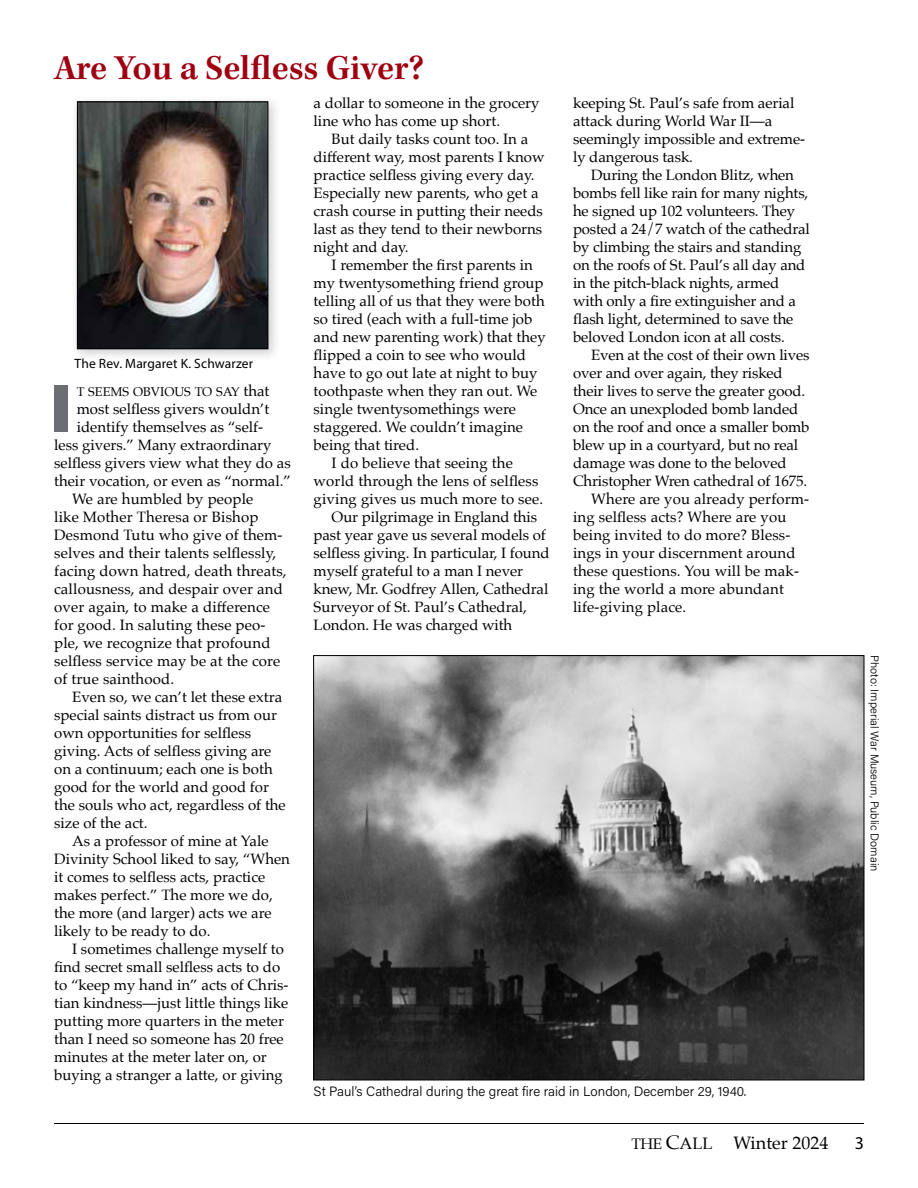
<style>
.page{position:relative;width:918px;height:1188px;background:#fff}
.page>*{position:absolute;margin:0;border:0;box-sizing:border-box;transform-origin:0 0}
.t1{font:700 68.25px "Gill Sans";color:#6d6e71}
.t2{font:600 36px "Kepler Std";letter-spacing:-.005em;color:#9f0011}
.t3{font:18px "Palatino";color:#000}
.t4{font:18px "Myriad Pro";color:#000}
.t5{font:15px/18px "Palatino";color:#000}
.t6{font:13.5px "Acumin Variable Concept";color:#000}
.t7{font:13.5px "Myriad Pro";letter-spacing:.01em;color:#000}
.t8{font:12.75px "Palatino Roman SC850";color:#000}
.t9{font:11.25px "Acumin Variable Concept";color:#000}
.s1{font-family:"Palatino";font-size:15px}
.s2{font-family:"Palatino Roman SC850";font-size:15.3px}
.s3{font-family:"Palatino Roman SC850";font-size:19.5px}
.s4{font-family:"Palatino Roman SC850";font-size:16.65px}
</style>
<div class="page">
<hr style="left:54px;top:1123px;width:810px;height:1px;background:#000">
<div style="left:70px;top:95px;width:212px;height:267px;background:#000;opacity:.2"></div>
<img style="left:79px;top:104px;width:187px;height:243px">
<div style="left:77px;top:102px;width:191px;height:247px;border:1px solid #000"></div>
<img style="left:315px;top:657px;width:547px;height:421px">
<h2 class="t2" style="left:54px;top:48px;width:372px">Are You a Selfless Giver?</h2>
<p class="t7" style="left:75px;top:355px;width:180px">The Rev. Margaret K. Schwarzer</p>
<h1 class="t1" style="left:48px;top:355px;width:27px">I</h1>
<p class="t8" style="left:77px;top:381px;width:194px">T SEEMS OBVIOUS TO SAY <span class="s1">that</span></p>
<p class="t5" style="left:77px;top:400px;width:194px">most selfless givers wouldn’t</p>
<p class="t5" style="left:77px;top:418px;width:188px">identify themselves as “self-</p>
<p class="t5" style="left:54px;top:436px;width:219px">less givers.” Many extraordinary</p>
<p class="t5" style="left:54px;top:454px;width:238px">selfless givers view what they do as</p>
<p class="t5" style="left:54px;top:472px;width:238px">their vocation, or even as “normal.”</p>
<p class="t5" style="left:72px;top:490px;width:183px">We are humbled by people</p>
<p class="t5" style="left:54px;top:508px;width:206px">like Mother Theresa or Bishop</p>
<p class="t5" style="left:54px;top:526px;width:230px">Desmond Tutu who give of them-</p>
<p class="t5" style="left:54px;top:544px;width:224px">selves and their talents selflessly,</p>
<p class="t5" style="left:54px;top:562px;width:234px">facing down hatred, death threats,</p>
<p class="t5" style="left:54px;top:580px;width:230px">callousness, and despair over and</p>
<p class="t5" style="left:54px;top:598px;width:217px">over again, to make a difference</p>
<p class="t5" style="left:54px;top:616px;width:213px">for good. In saluting these peo-</p>
<p class="t5" style="left:54px;top:634px;width:218px">ple, we recognize that profound</p>
<p class="t5" style="left:54px;top:652px;width:227px">selfless service may be at the core</p>
<p class="t5" style="left:54px;top:670px;width:122px">of true sainthood.</p>
<p class="t5" style="left:72px;top:688px;width:212px">Even so, we can’t let these extra</p>
<p class="t5" style="left:54px;top:706px;width:224px">special saints distract us from our</p>
<p class="t5" style="left:54px;top:724px;width:198px">own opportunities for selfless</p>
<p class="t5" style="left:54px;top:742px;width:219px">giving. Acts of selfless giving are</p>
<p class="t5" style="left:54px;top:760px;width:220px">on a continuum; each one is both</p>
<p class="t5" style="left:54px;top:778px;width:216px">good for the world and good for</p>
<p class="t5" style="left:54px;top:796px;width:233px">the souls who act, regardless of the</p>
<p class="t5" style="left:54px;top:814px;width:95px">size of the act.</p>
<p class="t5" style="left:72px;top:832px;width:198px">As a professor of mine at Yale</p>
<p class="t5" style="left:54px;top:850px;width:237px">Divinity School liked to say, “When</p>
<p class="t5" style="left:54px;top:868px;width:213px">it comes to selfless acts, practice</p>
<p class="t5" style="left:54px;top:886px;width:220px">makes perfect.” The more we do,</p>
<p class="t5" style="left:54px;top:904px;width:219px">the more (and larger) acts we are</p>
<p class="t5" style="left:54px;top:922px;width:158px">likely to be ready to do.</p>
<p class="t5" style="left:72px;top:940px;width:213px">I sometimes challenge myself to</p>
<p class="t5" style="left:54px;top:958px;width:228px">find secret small selfless acts to do</p>
<p class="t5" style="left:54px;top:976px;width:236px">to “keep my hand in” acts of Chris-</p>
<p class="t5" style="left:54px;top:994px;width:236px">tian kindness—just little things like</p>
<p class="t5" style="left:54px;top:1012px;width:231px">putting more quarters in the meter</p>
<p class="t5" style="left:54px;top:1030px;width:231px">than I need so someone has 20 free</p>
<p class="t5" style="left:54px;top:1048px;width:214px">minutes at the meter later on, or</p>
<p class="t5" style="left:54px;top:1066px;width:230px">buying a stranger a latte, or giving</p>
<p class="t5" style="left:314px;top:94px;width:227px">a dollar to someone in the grocery line who has come up short.</p>
<p class="t5" style="left:314px;top:130px;width:232px;text-indent:18px">But daily tasks count too. In a different way, most parents I know practice selfless giving every day.<br>Especially new parents, who get a crash course in putting their needs last as they tend to their newborns night and day.</p>
<p class="t5" style="left:332px;top:256px;width:203px">I remember the first parents in</p>
<p class="t5" style="left:314px;top:274px;width:232px">my twentysomething friend group</p>
<p class="t5" style="left:314px;top:292px;width:233px">telling all of us that they were both</p>
<p class="t5" style="left:314px;top:310px;width:220px">so tired (each with a full-time job</p>
<p class="t5" style="left:314px;top:328px;width:234px">and new parenting work) that they</p>
<p class="t5" style="left:314px;top:346px;width:214px">flipped a coin to see who would</p>
<p class="t5" style="left:314px;top:364px;width:225px">have to go out late at night to buy</p>
<p class="t5" style="left:314px;top:382px;width:225px">toothpaste when they ran out. We</p>
<p class="t5" style="left:314px;top:400px;width:204px">single twentysomethings were</p>
<p class="t5" style="left:314px;top:418px;width:211px">staggered. We couldn’t imagine</p>
<p class="t5" style="left:314px;top:436px;width:107px">being that tired.</p>
<p class="t5" style="left:332px;top:454px;width:183px">I do believe that seeing the</p>
<p class="t5" style="left:314px;top:472px;width:226px">world through the lens of selfless</p>
<p class="t5" style="left:314px;top:490px;width:231px">giving gives us much more to see.</p>
<p class="t5" style="left:332px;top:508px;width:207px">Our pilgrimage in England this</p>
<p class="t5" style="left:314px;top:526px;width:234px">past year gave us several models of</p>
<p class="t5" style="left:314px;top:544px;width:238px">selfless giving. In particular, I found</p>
<p class="t5" style="left:314px;top:562px;width:211px">myself grateful to a man I never</p>
<p class="t5" style="left:314px;top:580px;width:236px">knew, Mr. Godfrey Allen, Cathedral</p>
<p class="t5" style="left:314px;top:598px;width:215px">Surveyor of St. Paul’s Cathedral,</p>
<p class="t5" style="left:314px;top:616px;width:200px">London. He was charged with</p>
<p class="t5" style="left:573px;top:94px;width:234px">keeping St. Paul’s safe from aerial attack during World War II—a seemingly impossible and extreme&shy;ly dangerous task.</p>
<p class="t5" style="left:573px;top:166px;width:238px;text-indent:18px">During the London Blitz, when bombs fell like rain for many nights, he signed up 102 volunteers. They posted a 24/7 watch of the cathedral by climbing the stairs and standing on the roofs of St. Paul’s all day and in the pitch-black nights, armed with only a fire extinguisher and a flash light, determined to save the beloved London icon at all costs.</p>
<p class="t5" style="left:591px;top:346px;width:220px">Even at the cost of their own lives</p>
<p class="t5" style="left:573px;top:364px;width:211px">over and over again, they risked</p>
<p class="t5" style="left:573px;top:382px;width:234px">their lives to serve the greater good.</p>
<p class="t5" style="left:573px;top:400px;width:227px">Once an unexploded bomb landed</p>
<p class="t5" style="left:573px;top:418px;width:238px">on the roof and once a smaller bomb</p>
<p class="t5" style="left:573px;top:436px;width:227px">blew up in a courtyard, but no real</p>
<p class="t5" style="left:573px;top:454px;width:215px">damage was done to the beloved</p>
<p class="t5" style="left:573px;top:472px;width:236px">Christopher Wren cathedral of 1675.</p>
<p class="t5" style="left:591px;top:490px;width:220px">Where are you already perform-</p>
<p class="t5" style="left:573px;top:508px;width:215px">ing selfless acts? Where are you</p>
<p class="t5" style="left:573px;top:526px;width:219px">being invited to do more? Bless-</p>
<p class="t5" style="left:573px;top:544px;width:224px">ings in your discernment around</p>
<p class="t5" style="left:573px;top:562px;width:227px">these questions. You will be mak-</p>
<p class="t5" style="left:573px;top:580px;width:212px">ing the world a more abundant</p>
<p class="t5" style="left:573px;top:598px;width:115px">life-giving place.</p>
<p class="t6" style="left:314px;top:1082px;width:434px">St Paul’s Cathedral during the great fire raid in London, December 29, 1940.</p>
<p class="t9" style="left:882px;top:655px;width:218px;rotate:90deg">Photo: Imperial War Museum, Public Domain</p>
<p class="t3" style="left:631px;top:1128px;width:198px"><span class="s2">THE</span> <span class="s3">C</span><span class="s4">ALL</span> Winter 2024</p>
<p class="t4" style="left:855px;top:1132px;width:11px">3</p>
</div>
